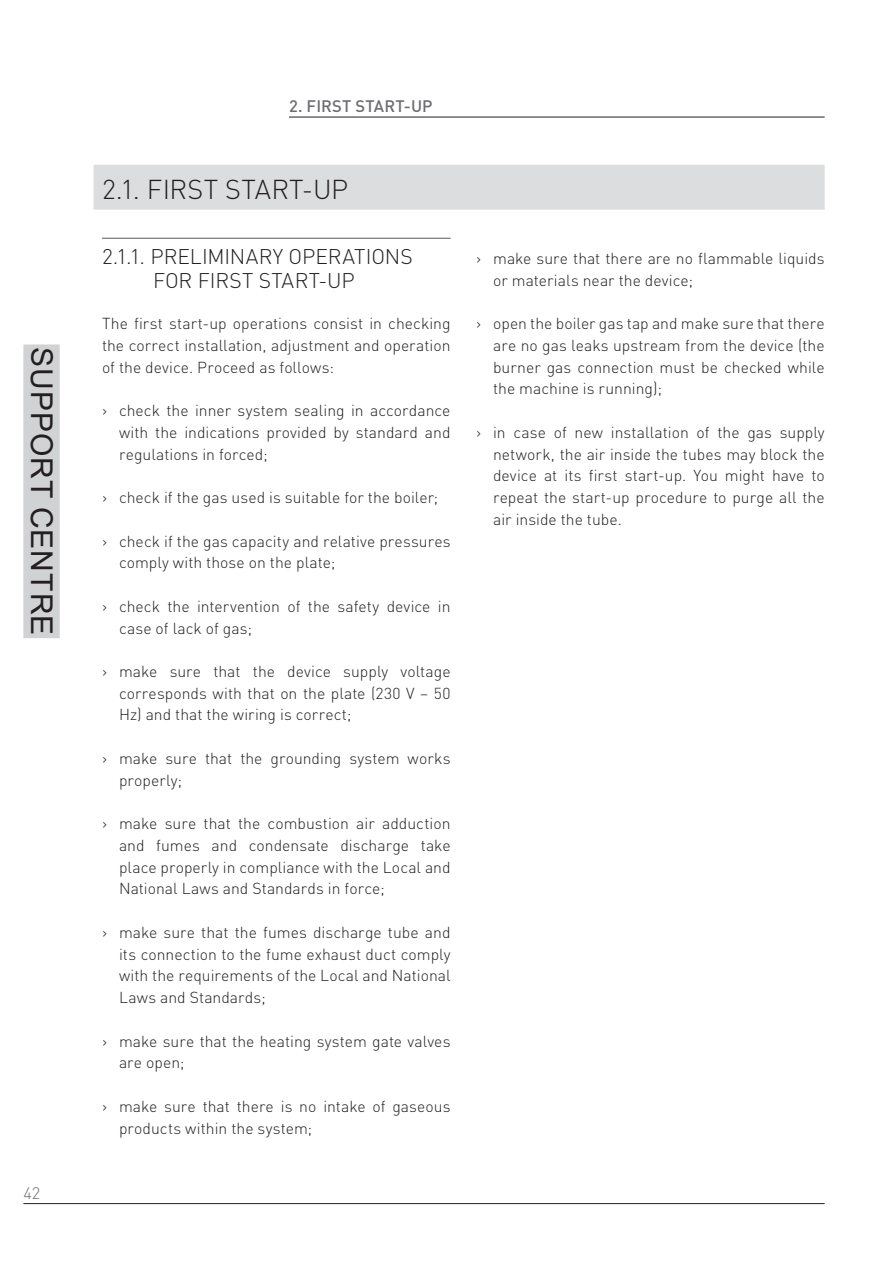
<style>
.page{position:relative;width:893px;height:1263px;background:#fff}
.page>*{position:absolute;margin:0;border:0;box-sizing:border-box;transform-origin:0 0}
.t1{font:30px "Arial";letter-spacing:.035em;color:#231f20}
.t2{font:300 27px "DIN";letter-spacing:.005em;color:#231f20}
.t3{font:300 21px/24px "DIN";color:#231f20;text-align:center}
.t4{font:500 16.5px "DIN";letter-spacing:.015em;color:#6c6d70}
.t5{font:300 16.5px "DIN";color:#6c6d70}
.t6{font:300 15.75px/21.8px "DIN";color:#231f20;text-align:justify}
</style>
<div class="page">
<hr style="left:23px;top:1203px;width:802px;height:1px;background:#231f20">
<hr style="left:289px;top:117px;width:536px;height:1px;background:#231f20">
<div style="left:24px;top:345px;width:35px;height:292px;background:#d1d2d4"></div>
<div style="left:23px;top:345px;width:37px;height:293px;border:2px solid #d1d2d4"></div>
<div style="left:94px;top:165px;width:731px;height:45px;background:#dcdddf"></div>
<hr style="left:102px;top:238px;width:349px;height:1px;background:#57585a">
<h1 class="t1" style="left:58px;top:347px;width:290px;rotate:90deg">SUPPORT CENTRE</h1>
<p class="t5" style="left:23px;top:1187px;width:19px">42</p>
<p class="t4" style="left:289px;top:100px;width:145px">2. FIRST START-UP</p>
<h2 class="t2" style="left:102px;top:179px;width:248px">2.1. FIRST START-UP</h2>
<h3 class="t3" style="left:102px;top:247px;width:312px">2.1.1. PRELIMINARY OPERATIONS<br>FOR FIRST START-UP</h3>
<p class="t6" style="left:102px;top:314px;width:350px">The first start-up operations consist in checking the correct installation, adjustment and operation of the device. Proceed as follows:</p>
<p class="t6" style="left:119px;top:401px;width:333px;text-indent:-17px">› check the inner system sealing in accordance with the indications provided by standard and regulations in forced;</p>
<p class="t6" style="left:102px;top:488px;width:337px">› check if the gas used is suitable for the boiler;</p>
<p class="t6" style="left:119px;top:532px;width:333px;text-indent:-17px">› check if the gas capacity and relative pressures comply with those on the plate;</p>
<p class="t6" style="left:119px;top:597px;width:333px;text-indent:-17px">› check the intervention of the safety device in case of lack of gas;</p>
<p class="t6" style="left:119px;top:662px;width:333px;text-indent:-17px">› make sure that the device supply voltage corresponds with that on the plate (230 V – 50<br>Hz) and that the wiring is correct;</p>
<p class="t6" style="left:119px;top:749px;width:333px;text-indent:-17px">› make sure that the grounding system works properly;</p>
<p class="t6" style="left:119px;top:814px;width:333px;text-indent:-17px">› make sure that the combustion air adduction and fumes and condensate discharge take place properly in compliance with the Local and National Laws and Standards in force;</p>
<p class="t6" style="left:119px;top:923px;width:333px;text-indent:-17px">› make sure that the fumes discharge tube and its connection to the fume exhaust duct comply with the requirements of the Local and National Laws and Standards;</p>
<p class="t6" style="left:119px;top:1032px;width:333px;text-indent:-17px">› make sure that the heating system gate valves are open;</p>
<p class="t6" style="left:119px;top:1097px;width:333px;text-indent:-17px">› make sure that there is no intake of gaseous products within the system;</p>
<p class="t6" style="left:493px;top:249px;width:333px;text-indent:-17px">› make sure that there are no flammable liquids or materials near the device;</p>
<p class="t6" style="left:493px;top:314px;width:333px;text-indent:-17px">› open the boiler gas tap and make sure that there are no gas leaks upstream from the device (the burner gas connection must be checked while the machine is running);</p>
<p class="t6" style="left:493px;top:423px;width:333px;text-indent:-17px">› in case of new installation of the gas supply network, the air inside the tubes may block the device at its first start-up. You might have to repeat the start-up procedure to purge all the air inside the tube.</p>
</div>
